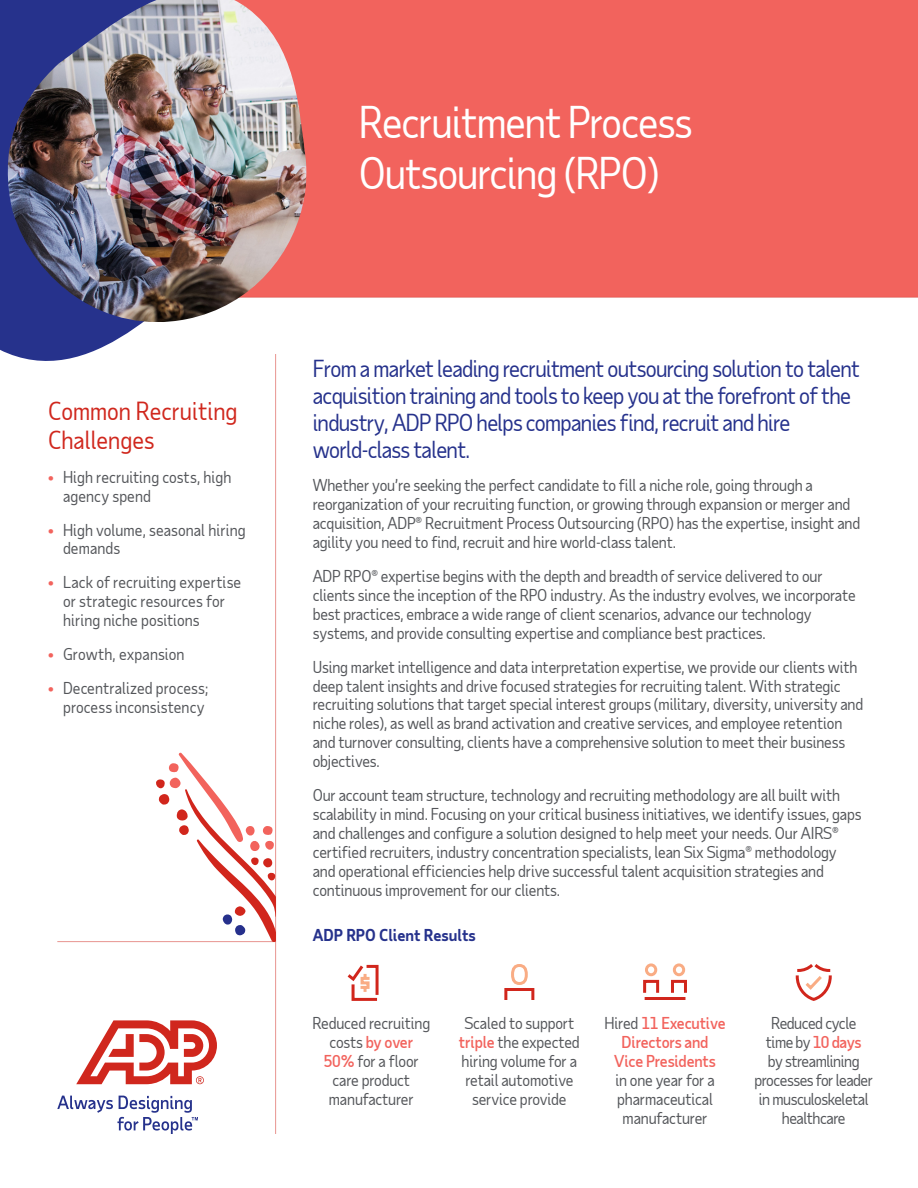
<style>
.page{position:relative;width:918px;height:1188px;background:#fff}
.page>*{position:absolute;margin:0;border:0;box-sizing:border-box;transform-origin:0 0}
.Fact_sheet_title{font:42px "Taub Sans";letter-spacing:-.025em;color:#fff}
.Accent_-_quote{font:24px "Taub Sans";color:#d0271d}
.First-level_headline{font:22.5px/27px "Taub Sans";letter-spacing:-.03em;color:#26328c}
.Second-level_heading{font:15.75px/18.9px "Taub Sans";letter-spacing:-.01em;color:#54565a}
.First-level_headline-2{font:15.75px/18.9px "Taub Sans";letter-spacing:-.01em;color:#54565a;text-align:center}
.First-level_headline-3{font:15.75px/18.9px "Taub Sans";letter-spacing:-.03em;color:#54565a;text-align:center}
.Second-level_heading-2{font:700 15.75px "Taub Sans";color:#26328c}
.s1{color:#f2635d}
.s2{font-weight:500;color:#f2635d}
</style>
<div class="page">
<hr style="left:57px;top:941px;width:218px;height:1px;background:#d0271d">
<div style="left:0;top:0;width:918px;height:297px;background:#f2635d"></div>
<hr style="left:0;top:297px;width:918px;height:1px;background:#d0271d">
<svg style="left:76px;top:1020px;width:141px;height:64px"></svg>
<svg style="left:57px;top:1096px;width:141px;height:38px"></svg>
<svg style="left:0;top:0;width:277px;height:399px"></svg>
<img style="left:8px;top:0;width:299px;height:324px">
<hr style="left:275px;top:354px;width:1px;height:780px;background:#d0271d">
<svg style="left:155px;top:753px;width:120px;height:189px"></svg>
<div style="left:511px;top:964px;width:17px;height:21px;border:3px solid #f9ac84;border-radius:50%"></div>
<div style="left:504px;top:988px;width:30px;height:13px;border:3px solid #d1261c"></div>
<svg style="left:347px;top:964px;width:32px;height:37px"></svg>
<svg style="left:643px;top:963px;width:44px;height:37px"></svg>
<svg style="left:795px;top:964px;width:37px;height:37px"></svg>
<p class="Accent_-_quote" style="left:48px;top:396px;width:191px">Common Recruiting</p>
<p class="Accent_-_quote" style="left:48px;top:425px;width:108px">Challenges</p>
<p class="Second-level_heading" style="left:63px;top:467px;width:170px;text-indent:-15px"><span class="s1">•</span> High recruiting costs, high agency spend</p>
<p class="Second-level_heading" style="left:63px;top:520px;width:184px;text-indent:-15px"><span class="s1">•</span> High volume, seasonal hiring demands</p>
<p class="Second-level_heading" style="left:63px;top:573px;width:180px;text-indent:-15px"><span class="s1">•</span> Lack of recruiting expertise or strategic resources for hiring niche positions</p>
<p class="Second-level_heading" style="left:48px;top:644px;width:138px"><span class="s1">•</span> Growth, expansion</p>
<p class="Second-level_heading" style="left:48px;top:678px;width:162px;text-align:right"><span class="s1">•</span> Decentralized process; process inconsistency</p>
<p class="Fact_sheet_title" style="left:359px;top:96px;width:335px">Recruitment Process</p>
<p class="Fact_sheet_title" style="left:359px;top:146px;width:302px">Outsourcing (RPO)</p>
<p class="First-level_headline" style="left:313px;top:354px;width:549px">From a market leading recruitment outsourcing solution to talent acquisition training and tools to keep you at the forefront of the industry, ADP RPO helps companies find, recruit and hire world-class talent.</p>
<p class="Second-level_heading" style="left:313px;top:476px;width:549px">Whether you’re seeking the perfect candidate to fill a niche role, going through a reorganization of your recruiting function, or growing through expansion or merger and acquisition, ADP® Recruitment Process Outsourcing (RPO) has the expertise, insight and agility you need to find, recruit and hire world-class talent.</p>
<p class="Second-level_heading" style="left:313px;top:566px;width:545px">ADP RPO® expertise begins with the depth and breadth of service delivered to our clients since the inception of the RPO industry. As the industry evolves, we incorporate best practices, embrace a wide range of client scenarios, advance our technology systems, and provide consulting expertise and compliance best practices.</p>
<p class="Second-level_heading" style="left:313px;top:657px;width:552px">Using market intelligence and data interpretation expertise, we provide our clients with deep talent insights and drive focused strategies for recruiting talent. With strategic recruiting solutions that target special interest groups (military, diversity, university and niche roles), as well as brand activation and creative services, and employee retention and turnover consulting, clients have a comprehensive solution to meet their business objectives.</p>
<p class="Second-level_heading" style="left:313px;top:785px;width:550px">Our account team structure, technology and recruiting methodology are all built with scalability in mind. Focusing on your critical business initiatives, we identify issues, gaps and challenges and configure a solution designed to help meet your needs. Our AIRS® certified recruiters, industry concentration specialists, lean Six Sigma® methodology and operational efficiencies help drive successful talent acquisition strategies and continuous improvement for our clients.</p>
<p class="Second-level_heading-2" style="left:313px;top:924px;width:165px">ADP RPO Client Results</p>
<p class="Second-level_heading" style="left:312px;top:1013px;width:119px;text-align:center">Reduced recruiting costs <span class="s2">by over<br>50%</span> for a floor care product manufacturer</p>
<p class="First-level_headline-2" style="left:459px;top:1013px;width:122px">Scaled to support <span class="s2">triple</span> the expected hiring volume for a retail automotive service provide</p>
<p class="First-level_headline-2" style="left:605px;top:1013px;width:122px">Hired <span class="s2">11 Executive<br>Directors and<br>Vice Presidents<br></span>in one year for a pharmaceutical manufacturer</p>
<p class="First-level_headline-3" style="left:754px;top:1013px;width:120px">Reduced cycle<br>time by <span class="s2">10 days<br></span>by streamlining processes for leader in musculoskeletal healthcare</p>
</div>
